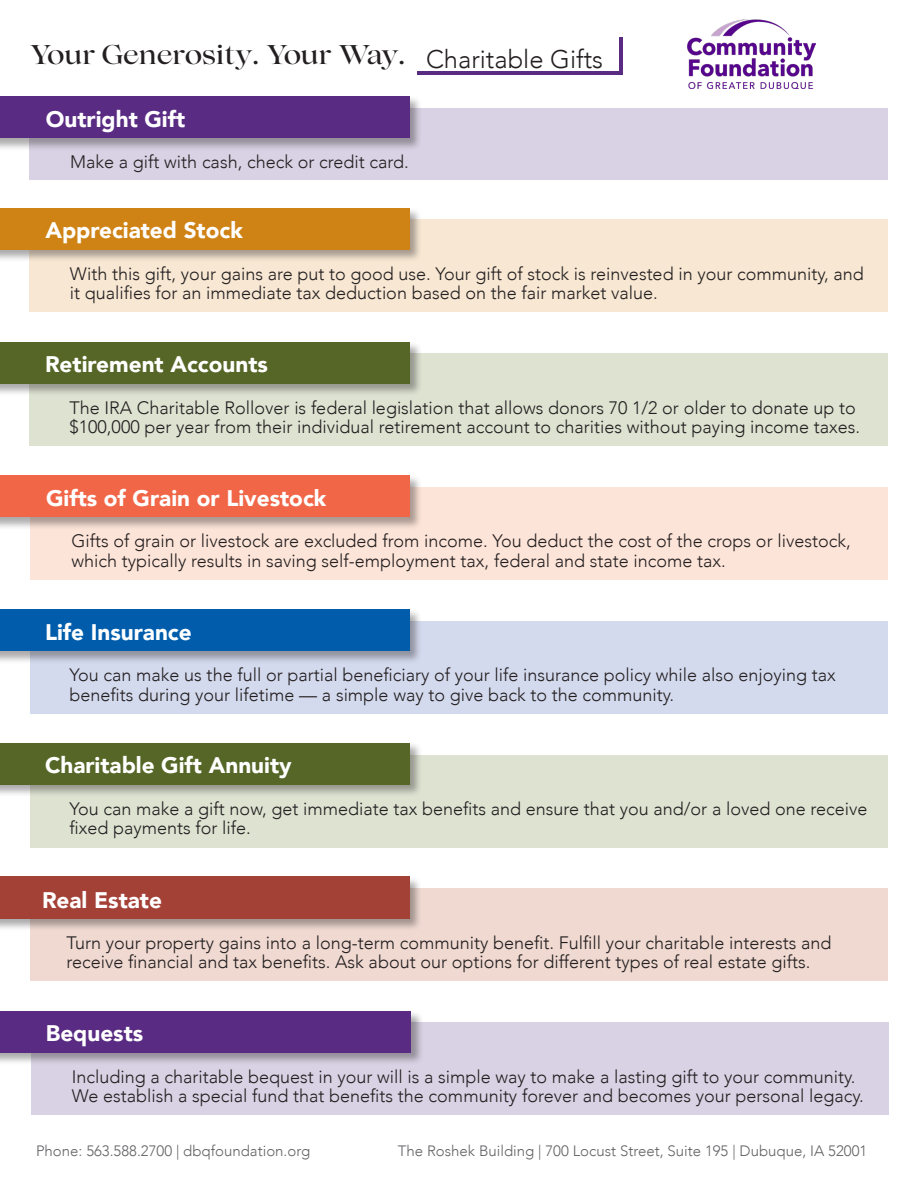
<style>
.page{position:relative;width:918px;height:1188px;background:#fff}
.page>*{position:absolute;margin:0;border:0;box-sizing:border-box;transform-origin:0 0}
.t1{font:500 27px "Lovelace";color:#231f20}
.t2{font:300 25.5px "Avenir";color:#231f20}
.t3{font:900 22.5px "Avenir";color:#fff}
.Body{font:300 18px/19.5px "Avenir";color:#231f20}
.Body-2{font:300 15px "Avenir";color:#636366}
</style>
<div class="page">
<div style="left:32px;top:1022px;width:858px;height:93px;background:#d9d2e4"></div>
<div style="left:0;top:1010px;width:423px;height:55px;background:#231f20;opacity:.38"></div>
<div style="left:0;top:1011px;width:411px;height:42px;background:#592b83"></div>
<div style="left:30px;top:888px;width:858px;height:93px;background:#efd9d1"></div>
<div style="left:0;top:876px;width:422px;height:55px;background:#231f20;opacity:.38"></div>
<div style="left:0;top:877px;width:410px;height:42px;background:#a44137"></div>
<div style="left:30px;top:487px;width:858px;height:93px;background:#fde4d8"></div>
<div style="left:0;top:475px;width:422px;height:55px;background:#231f20;opacity:.38"></div>
<div style="left:0;top:475px;width:410px;height:42px;background:#f26648"></div>
<div style="left:30px;top:353px;width:858px;height:93px;background:#dde2d1"></div>
<div style="left:0;top:341px;width:422px;height:55px;background:#231f20;opacity:.38"></div>
<div style="left:0;top:342px;width:410px;height:42px;background:#556627"></div>
<div style="left:30px;top:621px;width:858px;height:93px;background:#d4daee"></div>
<div style="left:0;top:609px;width:422px;height:55px;background:#231f20;opacity:.38"></div>
<div style="left:0;top:609px;width:409px;height:42px;background:#015dac"></div>
<div style="left:30px;top:219px;width:858px;height:93px;background:#f7e7d3"></div>
<div style="left:0;top:207px;width:422px;height:55px;background:#231f20;opacity:.38"></div>
<div style="left:0;top:208px;width:410px;height:42px;background:#d08315"></div>
<div style="left:30px;top:108px;width:858px;height:71px;background:#d9d2e4"></div>
<div style="left:0;top:96px;width:422px;height:55px;background:#231f20;opacity:.38"></div>
<div style="left:0;top:96px;width:410px;height:42px;background:#592b83"></div>
<div style="left:30px;top:755px;width:858px;height:93px;background:#dde2d1"></div>
<div style="left:0;top:742px;width:422px;height:55px;background:#231f20;opacity:.38"></div>
<div style="left:0;top:743px;width:409px;height:42px;background:#556627"></div>
<hr style="left:418px;top:71px;width:204px;height:3px;background:#592b83">
<hr style="left:619px;top:37px;width:3px;height:37px;background:#592b83">
<img style="left:687px;top:19px;width:129px;height:69px">
<h1 class="t1" style="left:30px;top:34px;width:377px">Your Generosity. Your Way.</h1>
<h2 class="t2" style="left:426px;top:44px;width:179px">Charitable Gifts</h2>
<h3 class="t3" style="left:46px;top:100px;width:141px">Outright Gift</h3>
<p class="Body" style="left:70px;top:152px;width:340px">Make a gift with cash, check or credit card.</p>
<h3 class="t3" style="left:45px;top:211px;width:199px">Appreciated Stock</h3>
<p class="Body" style="left:70px;top:264px;width:795px">With this gift, your gains are put to good use. Your gift of stock is reinvested in your community, and it qualifies for an immediate tax deduction based on the fair market value.</p>
<h3 class="t3" style="left:45px;top:345px;width:224px">Retirement Accounts</h3>
<p class="Body" style="left:70px;top:398px;width:792px">The IRA Charitable Rollover is federal legislation that allows donors 70 1/2 or older to donate up to $100,000 per year from their individual retirement account to charities without paying income taxes.</p>
<h3 class="t3" style="left:46px;top:479px;width:282px">Gifts of Grain or Livestock</h3>
<p class="Body" style="left:72px;top:531px;width:781px">Gifts of grain or livestock are excluded from income. You deduct the cost of the crops or livestock, which typically results in saving self-employment tax, federal and state income tax.</p>
<h3 class="t3" style="left:45px;top:613px;width:148px">Life Insurance</h3>
<p class="Body" style="left:70px;top:665px;width:768px">You can make us the full or partial beneficiary of your life insurance policy while also enjoying tax benefits during your lifetime — a simple way to give back to the community.</p>
<h3 class="t3" style="left:45px;top:746px;width:248px">Charitable Gift Annuity</h3>
<p class="Body" style="left:70px;top:799px;width:799px">You can make a gift now, get immediate tax benefits and ensure that you and/or a loved one receive fixed payments for life.</p>
<h3 class="t3" style="left:42px;top:880px;width:121px">Real Estate</h3>
<p class="Body" style="left:67px;top:933px;width:767px">Turn your property gains into a long-term community benefit. Fulfill your charitable interests and receive financial and tax benefits. Ask about our options for different types of real estate gifts.</p>
<h3 class="t3" style="left:46px;top:1014px;width:99px">Bequests</h3>
<p class="Body" style="left:72px;top:1067px;width:794px">Including a charitable bequest in your will is a simple way to make a lasting gift to your community.<br>We establish a special fund that benefits the community forever and becomes your personal legacy.</p>
<p class="Body-2" style="left:36px;top:1142px;width:276px">Phone: 563.588.2700 | dbqfoundation.org</p>
<p class="Body-2" style="left:398px;top:1142px;width:471px">The Roshek Building | 700 Locust Street, Suite 195 | Dubuque, IA 52001</p>
</div>
